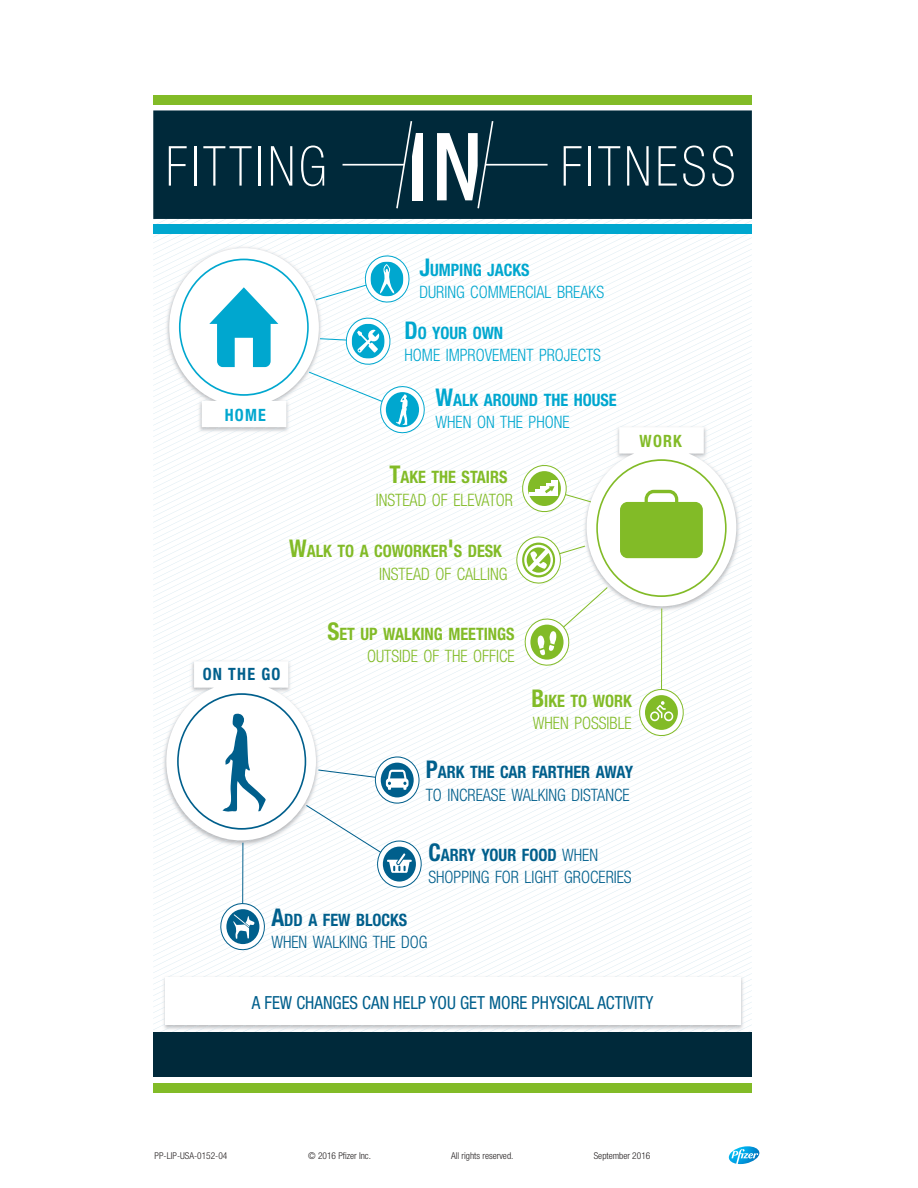
<style>
.page{position:relative;width:918px;height:1188px;background:#fff}
.page>*{position:absolute;margin:0;border:0;box-sizing:border-box;transform-origin:0 0}
.t1{font:500 condensed 94.2px "Helvetica Neue";color:#fff;scale:.95 1}
.t2{font:100 condensed 55.2px "Helvetica Neue";letter-spacing:.075em;color:#fff;scale:.95 1}
.t3{font:condensed 18px "Helvetica Neue";color:#005f8c;scale:.95 1}
.t4{font:300 condensed 17.1px/22.2px "Helvetica Neue";color:#005f8c;scale:.95 1}
.t5{font:700 condensed 17.1px/22.2px "Helvetica Neue";color:#82bb27;text-align:right;scale:.95 1}
.t6{font:300 condensed 17.1px/22.2px "Helvetica Neue";color:#00a7cf;scale:.95 1}
.t7{font:300 condensed 17.1px/22.2px "Helvetica Neue";color:#82bb27;text-align:center;scale:.95 1}
.t8{font:700 condensed 17.1px/22.2px "Helvetica Neue";color:#00a7cf;scale:.95 1}
.t9{font:700 condensed 16.95px "Helvetica Neue";letter-spacing:.075em;color:#005f8c;scale:.95 1}
.t10{font:700 condensed 16.95px "Helvetica Neue";color:#00a7cf;scale:.95 1}
.t11{font:700 condensed 16.95px "Helvetica Neue";color:#82bb27;scale:.95 1}
.t12{font:300 condensed 9.45px "Helvetica Neue LT Std";color:#231f20}
.s1{font-weight:700;font-size:24.45px}
.s2{font-weight:700}
.s3{font-size:24.45px}
.s4{font-weight:300}
</style>
<div class="page">
<svg style="left:153px;top:756px;width:599px;height:274px"></svg>
<svg style="left:195px;top:762px;width:557px;height:212px"></svg>
<svg style="left:207px;top:768px;width:545px;height:206px"></svg>
<svg style="left:266px;top:796px;width:486px;height:178px"></svg>
<svg style="left:278px;top:802px;width:474px;height:172px"></svg>
<svg style="left:290px;top:808px;width:462px;height:166px"></svg>
<svg style="left:301px;top:813px;width:451px;height:161px"></svg>
<svg style="left:313px;top:819px;width:439px;height:155px"></svg>
<svg style="left:325px;top:825px;width:427px;height:149px"></svg>
<svg style="left:337px;top:831px;width:415px;height:143px"></svg>
<svg style="left:348px;top:836px;width:404px;height:138px"></svg>
<svg style="left:360px;top:842px;width:392px;height:132px"></svg>
<svg style="left:372px;top:848px;width:380px;height:126px"></svg>
<svg style="left:384px;top:853px;width:368px;height:121px"></svg>
<svg style="left:395px;top:859px;width:357px;height:115px"></svg>
<svg style="left:407px;top:865px;width:345px;height:109px"></svg>
<svg style="left:419px;top:870px;width:333px;height:104px"></svg>
<svg style="left:431px;top:876px;width:321px;height:98px"></svg>
<svg style="left:442px;top:882px;width:310px;height:92px"></svg>
<div style="left:153px;top:110px;width:599px;height:109px;background:#00293a"></div>
<div style="left:153px;top:1032px;width:599px;height:45px;background:#00293a"></div>
<div style="left:153px;top:1083px;width:599px;height:9px;background:#82bb27"></div>
<div style="left:153px;top:96px;width:599px;height:9px;background:#82bb27"></div>
<div style="left:153px;top:224px;width:599px;height:9px;background:#00a7cf"></div>
<svg style="left:477px;top:121px;width:17px;height:88px"></svg>
<hr style="left:486px;top:164px;width:62px;height:2px;background:#fff">
<hr style="left:661px;top:609px;width:1px;height:98px;background:#82bb27">
<hr style="left:242px;top:843px;width:1px;height:78px;background:#005f8c">
<svg style="left:516px;top:424px;width:225px;height:244px"></svg>
<svg style="left:218px;top:900px;width:50px;height:54px"></svg>
<svg style="left:637px;top:686px;width:49px;height:52px"></svg>
<img style="left:161px;top:974px;width:11px;height:58px">
<svg style="left:454px;top:888px;width:298px;height:144px"></svg>
<div style="left:166px;top:978px;width:575px;height:47px;background:#fff"></div>
<svg style="left:153px;top:119px;width:290px;height:317px"></svg>
<svg style="left:162px;top:658px;width:260px;height:230px"></svg>
<svg style="left:729px;top:1146px;width:30px;height:18px"></svg>
<p class="t1" style="left:408px;top:111px;width:81px">IN</p>
<p class="t2" style="left:166px;top:135px;width:171px">FITTING</p>
<p class="t2" style="left:560px;top:135px;width:186px">FITNESS</p>
<p class="t10" style="left:225px;top:404px;width:45px">HOME</p>
<p class="t6" style="left:419px;top:258px;width:196px"><span class="s1">J</span><span class="s2">UMPING JACKS<br></span>DURING COMMERCIAL BREAKS</p>
<p class="t6" style="left:404px;top:321px;width:208px"><span class="s1">D</span><span class="s2">O YOUR OWN<br></span>HOME IMPROVEMENT PROJECTS</p>
<p class="t8" style="left:436px;top:389px;width:192px"><span class="s3">W</span>ALK AROUND THE HOUSE<br><span class="s4">WHEN ON THE PHONE</span></p>
<p class="t7" style="left:376px;top:466px;width:146px"><span class="s1">T</span><span class="s2">AKE THE STAIRS<br></span>INSTEAD OF ELEVATOR</p>
<p class="t5" style="left:379px;top:540px;width:137px;text-align:left;text-indent:-90px"><span class="s3">W</span>ALK TO A COWORKER<span class="s3">'</span>S DESK<br><span class="s4">INSTEAD OF CALLING</span></p>
<p class="t11" style="left:640px;top:431px;width:46px">WORK</p>
<p class="t9" style="left:203px;top:664px;width:83px">ON THE GO</p>
<p class="t5" style="left:327px;top:623px;width:199px"><span class="s3">S</span>ET UP WALKING MEETINGS<br><span class="s4">OUTSIDE OF THE OFFICE</span></p>
<p class="t7" style="left:531px;top:689px;width:107px;text-align:left"><span class="s1">B</span><span class="s2">IKE TO WORK<br></span>WHEN POSSIBLE</p>
<p class="t4" style="left:426px;top:761px;width:220px"><span class="s1">P</span><span class="s2">ARK THE CAR FARTHER AWAY<br></span>TO INCREASE WALKING DISTANCE</p>
<p class="t4" style="left:428px;top:844px;width:215px"><span class="s1">C</span><span class="s2">ARRY YOUR FOOD</span> WHEN<br>SHOPPING FOR LIGHT GROCERIES</p>
<p class="t4" style="left:271px;top:909px;width:166px"><span class="s1">A</span><span class="s2">DD A FEW BLOCKS<br></span>WHEN WALKING THE DOG</p>
<p class="t3" style="left:252px;top:992px;width:424px">A FEW CHANGES CAN HELP YOU GET MORE PHYSICAL ACTIVITY</p>
<p class="t12" style="left:155px;top:1150px;width:74px">PP-LIP-USA-0152-04</p>
<p class="t12" style="left:308px;top:1150px;width:64px">© 2016 Pfizer Inc.</p>
<p class="t12" style="left:451px;top:1150px;width:64px">All rights reserved.</p>
<p class="t12" style="left:594px;top:1150px;width:58px">September 2016</p>
</div>
